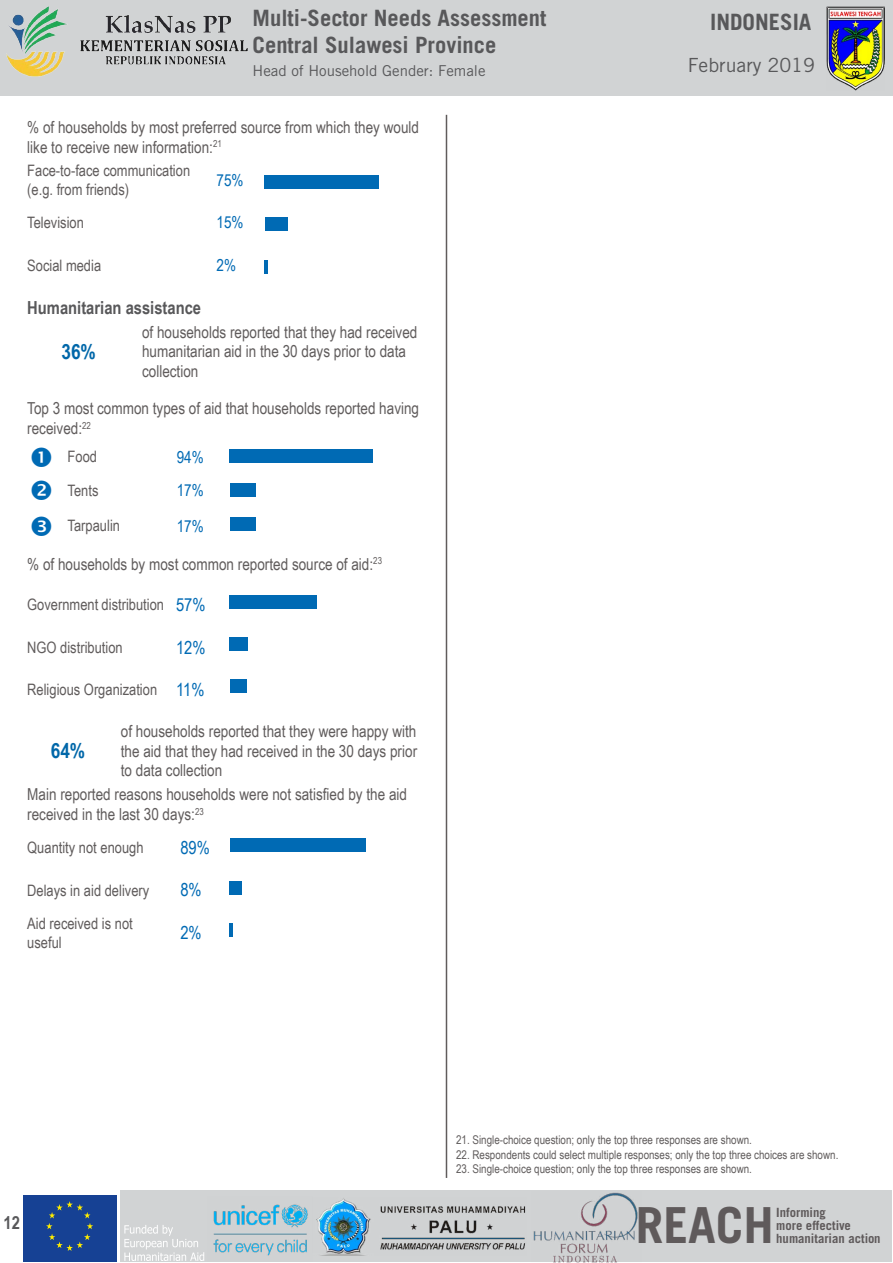
<style>
.page{position:relative;width:893px;height:1263px;background:#fff}
.page>*{position:absolute;margin:0;border:0;box-sizing:border-box;transform-origin:0 0}
.t1{font:203.55px "Chartwell Bars Vertical";letter-spacing:.065em;color:#006ab4;scale:.85 1}
.t2{font:700 49.65px "Trade Gothic LT Std";color:#5f5a5b}
.t3{font:700 22.5px/27px "Trade Gothic LT Std";color:#58585a}
.t4{font:700 21px "Arial Narrow";color:#0067a9}
.t5{font:19.5px "Trade Gothic LT Std";color:#58585a}
.t6{font:700 18px "Arial Narrow";color:#58585a}
.t7{font:18px "Arial Narrow";color:#006ab4}
.t8{font:16.5px/19.5px "Arial Narrow";color:#605c5c}
.t9{font:16.5px "Arial Narrow";color:#006ab4}
.t10{font:15.75px/18.9px "Arial Narrow";color:#605c5c}
.t11{font:15px "Trade Gothic LT Std";color:#58585a}
.t12{font:700 12.75px/12.8px "Trade Gothic LT Std";color:#5f5a5b}
.t13{font:12px "Arial Narrow";color:#605c5c}
.s1{font-size:18px;color:#006ab4}
</style>
<div class="page">
<div style="left:0;top:0;width:893px;height:96px;background:#d1d3d4"></div>
<div style="left:120px;top:1191px;width:772px;height:71px;background:#d1d3d4"></div>
<hr style="left:446px;top:115px;width:1px;height:1063px;background:#605c5c">
<div style="left:21px;top:1191px;width:97px;height:70px;background:linear-gradient(to right,#fff,#fff)"></div>
<div style="left:23px;top:1195px;width:93px;height:66px;background:#164194"></div>
<svg style="left:46px;top:1201px;width:47px;height:50px"></svg>
<svg style="left:124px;top:1225px;width:80px;height:36px"></svg>
<img style="left:316px;top:1198px;width:210px;height:58px">
<img style="left:6px;top:6px;width:242px;height:71px">
<img style="left:827px;top:6px;width:57px;height:84px">
<img style="left:213px;top:1204px;width:95px;height:52px">
<img style="left:533px;top:1192px;width:105px;height:71px">
<h3 class="t3" style="left:253px;top:5px;width:295px">Multi-Sector Needs Assessment<br>Central Sulawesi Province</h3>
<h3 class="t3" style="left:710px;top:8px;width:103px">INDONESIA</h3>
<p class="t5" style="left:688px;top:53px;width:129px">February 2019</p>
<p class="t11" style="left:253px;top:61px;width:234px">Head of Household Gender: Female</p>
<p class="t8" style="left:27px;top:116px;width:393px">% of households by most preferred source from which they would like to receive new information:<sup>21</sup></p>
<p class="t10" style="left:27px;top:161px;width:164px">Face-to-face communication (e.g. from friends)</p>
<p class="t9" style="left:216px;top:168px;width:29px">75%</p>
<p class="t10" style="left:27px;top:213px;width:58px">Television</p>
<p class="t9" style="left:216px;top:210px;width:29px">15%</p>
<p class="t10" style="left:27px;top:255px;width:75px">Social media</p>
<p class="t9" style="left:216px;top:253px;width:21px">2%</p>
<p class="t6" style="left:27px;top:294px;width:175px">Humanitarian assistance</p>
<p class="t4" style="left:61px;top:336px;width:36px">36%</p>
<h1 class="t1" style="left:460px;top:166px;width:138px;rotate:90deg">75152</h1>
<p class="t8" style="left:142px;top:322px;width:277px">of households reported that they had received humanitarian aid in the 30 days prior to data collection</p>
<p class="t8" style="left:27px;top:398px;width:393px">Top 3 most common types of aid that households reported having received:<sup>22</sup></p>
<p class="t10" style="left:68px;top:447px;width:31px">Food</p>
<p class="t9" style="left:177px;top:445px;width:29px">94%</p>
<p class="t10" style="left:68px;top:480px;width:32px">Tents</p>
<p class="t9" style="left:177px;top:478px;width:29px">17%</p>
<p class="t10" style="left:68px;top:516px;width:54px">Tarpaulin</p>
<p class="t9" style="left:177px;top:514px;width:29px">17%</p>
<p class="t8" style="left:27px;top:553px;width:356px">% of households by most common reported source of aid:<sup>23</sup></p>
<p class="t10" style="left:27px;top:595px;width:180px">Government distribution <span class="s1">57%</span></p>
<p class="t10" style="left:27px;top:637px;width:97px">NGO distribution</p>
<p class="t7" style="left:176px;top:634px;width:31px">12%</p>
<p class="t10" style="left:27px;top:680px;width:179px">Religious Organization <span class="s1">11%</span></p>
<h1 class="t1" style="left:425px;top:440px;width:310px;rotate:90deg">941717 571211</h1>
<p class="t8" style="left:121px;top:721px;width:298px;text-align:justify">of households reported that they were happy with the aid that they had received in the 30 days prior to data collection</p>
<p class="t8" style="left:27px;top:784px;width:381px">Main reported reasons households were not satisfied by the aid received in the last 30 days:<sup>23</sup></p>
<p class="t10" style="left:27px;top:837px;width:118px">Quantity not enough</p>
<p class="t7" style="left:180px;top:834px;width:31px">89%</p>
<p class="t10" style="left:27px;top:880px;width:124px">Delays in aid delivery</p>
<p class="t7" style="left:180px;top:877px;width:23px">8%</p>
<p class="t10" style="left:27px;top:913px;width:107px">Aid received is not useful</p>
<p class="t7" style="left:180px;top:919px;width:23px">2%</p>
<p class="t4" style="left:51px;top:735px;width:36px">64%</p>
<h1 class="t1" style="left:425px;top:829px;width:138px;rotate:90deg">8982</h1>
<p class="t6" style="left:3px;top:1209px;width:18px">12</p>
<p class="t13" style="left:456px;top:1131px;width:297px">21. Single-choice question; only the top three responses are shown.</p>
<p class="t13" style="left:456px;top:1145px;width:384px">22. Respondents could select multiple responses; only the top three choices are shown.</p>
<p class="t13" style="left:456px;top:1160px;width:297px">23. Single-choice question; only the top three responses are shown.</p>
<h2 class="t2" style="left:636px;top:1195px;width:140px">REACH</h2>
<p class="t12" style="left:776px;top:1206px;width:106px">Informing<br>more effective humanitarian action</p>
</div>
